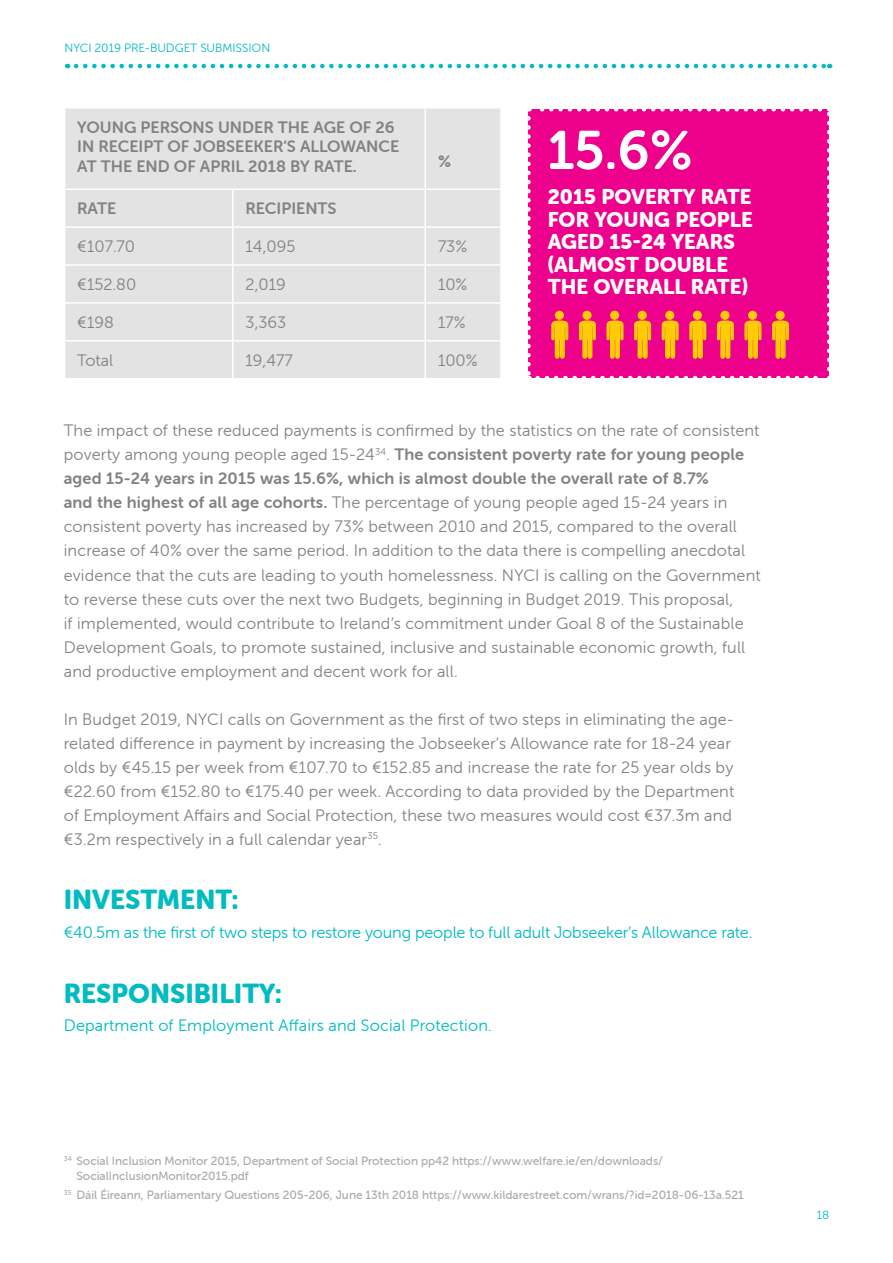
<style>
.page{position:relative;width:893px;height:1263px;background:#fff}
.page>*{position:absolute;margin:0;border:0;box-sizing:border-box;transform-origin:0 0}
.t1{font:54px "Museo Sans Rounded 700";color:#fff}
.t2{font:27px "Museo Sans Rounded 900";color:#00bbc1}
.t3{font:21px/22.5px "Museo Sans Rounded 900";color:#fff}
.t4{font:16.5px/24px "Museo Sans Rounded 300";letter-spacing:.01em;color:#818285}
.t5{font:16.5px/19.5px "Museo Sans Rounded 700";color:#818285}
.t6{font:16.5px "Museo Sans Rounded 300";letter-spacing:-.01em;color:#00bbc1}
.t7{font:16.5px "Museo Sans Rounded 300";letter-spacing:.01em;color:#00bbc1}
.t8{font:12px/15px "Museo Sans Rounded 500";color:#abaaac}
.t9{font:12px "Museo Sans Rounded 300";color:#00bbc1}
.s1{font-family:"Museo Sans Rounded 300"}
.s2{font-family:"Museo Sans Rounded 700"}
</style>
<div class="page">
<svg style="left:76px;top:64px;width:754px;height:4px"></svg>
<div style="left:65px;top:109px;width:435px;height:269px;background:#e4e3e3"></div>
<hr style="left:424px;top:109px;width:2px;height:79px;background:#fff">
<hr style="left:64px;top:188px;width:169px;height:2px;background:#fff">
<hr style="left:233px;top:188px;width:192px;height:2px;background:#fff">
<hr style="left:232px;top:190px;width:2px;height:36px;background:#fff">
<hr style="left:425px;top:188px;width:77px;height:2px;background:#fff">
<hr style="left:424px;top:190px;width:2px;height:36px;background:#fff">
<hr style="left:64px;top:226px;width:169px;height:2px;background:#fff">
<hr style="left:233px;top:226px;width:192px;height:2px;background:#fff">
<hr style="left:232px;top:228px;width:2px;height:36px;background:#fff">
<hr style="left:425px;top:226px;width:77px;height:2px;background:#fff">
<hr style="left:424px;top:228px;width:2px;height:36px;background:#fff">
<hr style="left:64px;top:264px;width:169px;height:2px;background:#fff">
<hr style="left:233px;top:264px;width:192px;height:2px;background:#fff">
<hr style="left:232px;top:266px;width:2px;height:36px;background:#fff">
<hr style="left:425px;top:264px;width:77px;height:2px;background:#fff">
<hr style="left:424px;top:266px;width:2px;height:36px;background:#fff">
<hr style="left:64px;top:302px;width:169px;height:2px;background:#fff">
<hr style="left:233px;top:302px;width:192px;height:2px;background:#fff">
<hr style="left:232px;top:304px;width:2px;height:36px;background:#fff">
<hr style="left:425px;top:302px;width:77px;height:2px;background:#fff">
<hr style="left:424px;top:304px;width:2px;height:36px;background:#fff">
<hr style="left:64px;top:340px;width:169px;height:2px;background:#fff">
<hr style="left:233px;top:340px;width:192px;height:2px;background:#fff">
<hr style="left:232px;top:342px;width:2px;height:36px;background:#fff">
<hr style="left:425px;top:340px;width:77px;height:2px;background:#fff">
<hr style="left:424px;top:342px;width:2px;height:36px;background:#fff">
<div style="left:528px;top:109px;width:301px;height:269px;background:#ec008c"></div>
<svg style="left:528px;top:118px;width:3px;height:260px"></svg>
<svg style="left:538px;top:376px;width:291px;height:2px"></svg>
<svg style="left:827px;top:109px;width:2px;height:260px"></svg>
<svg style="left:528px;top:109px;width:292px;height:3px"></svg>
<svg style="left:551px;top:320px;width:17px;height:39px"></svg>
<div style="left:555px;top:311px;width:9px;height:9px;background:#ffcb05;border-radius:50%"></div>
<svg style="left:606px;top:320px;width:17px;height:39px"></svg>
<div style="left:610px;top:311px;width:9px;height:9px;background:#ffcb05;border-radius:50%"></div>
<svg style="left:662px;top:320px;width:17px;height:39px"></svg>
<div style="left:665px;top:311px;width:9px;height:9px;background:#ffcb05;border-radius:50%"></div>
<svg style="left:744px;top:320px;width:17px;height:39px"></svg>
<div style="left:748px;top:311px;width:9px;height:9px;background:#ffcb05;border-radius:50%"></div>
<svg style="left:717px;top:320px;width:17px;height:39px"></svg>
<div style="left:720px;top:311px;width:10px;height:9px;background:#ffcb05;border-radius:50%"></div>
<svg style="left:579px;top:320px;width:17px;height:39px"></svg>
<div style="left:582px;top:311px;width:10px;height:9px;background:#ffcb05;border-radius:50%"></div>
<svg style="left:634px;top:320px;width:17px;height:39px"></svg>
<div style="left:638px;top:311px;width:9px;height:9px;background:#ffcb05;border-radius:50%"></div>
<svg style="left:689px;top:320px;width:17px;height:39px"></svg>
<div style="left:693px;top:311px;width:9px;height:9px;background:#ffcb05;border-radius:50%"></div>
<svg style="left:772px;top:320px;width:17px;height:39px"></svg>
<div style="left:776px;top:311px;width:9px;height:9px;background:#ffcb05;border-radius:50%"></div>
<p class="t9" style="left:65px;top:41px;width:207px">NYCI 2019 PRE-BUDGET SUBMISSION</p>
<p class="t5" style="left:77px;top:118px;width:323px">YOUNG PERSONS UNDER THE AGE OF 26<br>IN RECEIPT OF JOBSEEKER’S ALLOWANCE<br>AT THE END OF APRIL 2018 BY RATE.</p>
<p class="t5" style="left:438px;top:152px;width:15px">%</p>
<p class="t5" style="left:77px;top:199px;width:40px">RATE</p>
<p class="t5" style="left:246px;top:199px;width:93px">RECIPIENTS</p>
<p class="t4" style="left:77px;top:235px;width:59px">€107.70</p>
<p class="t4" style="left:246px;top:235px;width:51px">14,095</p>
<p class="t4" style="left:438px;top:235px;width:31px">73%</p>
<p class="t4" style="left:77px;top:273px;width:60px">€152.80</p>
<p class="t4" style="left:246px;top:273px;width:42px">2,019</p>
<p class="t4" style="left:438px;top:273px;width:31px">10%</p>
<p class="t4" style="left:77px;top:310px;width:38px">€198</p>
<p class="t4" style="left:246px;top:310px;width:42px">3,363</p>
<p class="t4" style="left:438px;top:310px;width:29px">17%</p>
<p class="t4" style="left:77px;top:348px;width:38px">Total</p>
<p class="t4" style="left:246px;top:348px;width:49px">19,477</p>
<p class="t4" style="left:438px;top:348px;width:41px">100%</p>
<h1 class="t1" style="left:548px;top:120px;width:146px">15.6%</h1>
<p class="t3" style="left:548px;top:186px;width:207px">2015 POVERTY RATE<br>FOR YOUNG PEOPLE<br>AGED 15-24 YEARS (ALMOST DOUBLE<br>THE OVERALL RATE)</p>
<p class="t4" style="left:64px;top:419px;width:697px">The impact of these reduced payments is confirmed by the statistics on the rate of consistent</p>
<p class="t5" style="left:64px;top:443px;width:682px;line-height:24px"><span class="s1">poverty among young people aged 15-24</span><sup>34</sup><span class="s1">.</span> The consistent poverty rate for young people aged 15-24 years in 2015 was 15.6%, which is almost double the overall rate of 8.7%</p>
<p class="t4" style="left:64px;top:491px;width:698px"><span class="s2">and the highest of all age cohorts.</span> The percentage of young people aged 15-24 years in consistent poverty has increased by 73% between 2010 and 2015, compared to the overall increase of 40% over the same period. In addition to the data there is compelling anecdotal evidence that the cuts are leading to youth homelessness. NYCI is calling on the Government to reverse these cuts over the next two Budgets, beginning in Budget 2019. This proposal,<br>if implemented, would contribute to Ireland’s commitment under Goal 8 of the Sustainable Development Goals, to promote sustained, inclusive and sustainable economic growth, full and productive employment and decent work for all.</p>
<p class="t4" style="left:64px;top:707px;width:672px">In Budget 2019, NYCI calls on Government as the first of two steps in eliminating the age&shy;related difference in payment by increasing the Jobseeker’s Allowance rate for 18-24 year olds by €45.15 per week from €107.70 to €152.85 and increase the rate for 25 year olds by €22.60 from €152.80 to €175.40 per week. According to data provided by the Department of Employment Affairs and Social Protection, these two measures would cost €37.3m and €3.2m respectively in a full calendar year<sup>35</sup>.</p>
<h2 class="t2" style="left:64px;top:885px;width:176px">INVESTMENT:</h2>
<p class="t6" style="left:64px;top:923px;width:690px">€40.5m as the first of two steps to restore young people to full adult Jobseeker’s Allowance rate.</p>
<h2 class="t2" style="left:64px;top:978px;width:220px">RESPONSIBILITY:</h2>
<p class="t7" style="left:64px;top:1016px;width:430px">Department of Employment Affairs and Social Protection.</p>
<p class="t8" style="left:77px;top:1153px;width:588px;text-indent:-13px"><sup>34</sup> Social Inclusion Monitor 2015, Department of Social Protection pp42 https://www.welfare.ie/en/downloads/<br>SocialInclusionMonitor2015.pdf</p>
<p class="t8" style="left:64px;top:1187px;width:681px"><sup>35</sup> Dáil Éireann, Parliamentary Questions 205-206, June 13th 2018 https://www.kildarestreet.com/wrans/?id=2018-06-13a.521</p>
<p class="t9" style="left:817px;top:1208px;width:14px">18</p>
</div>
